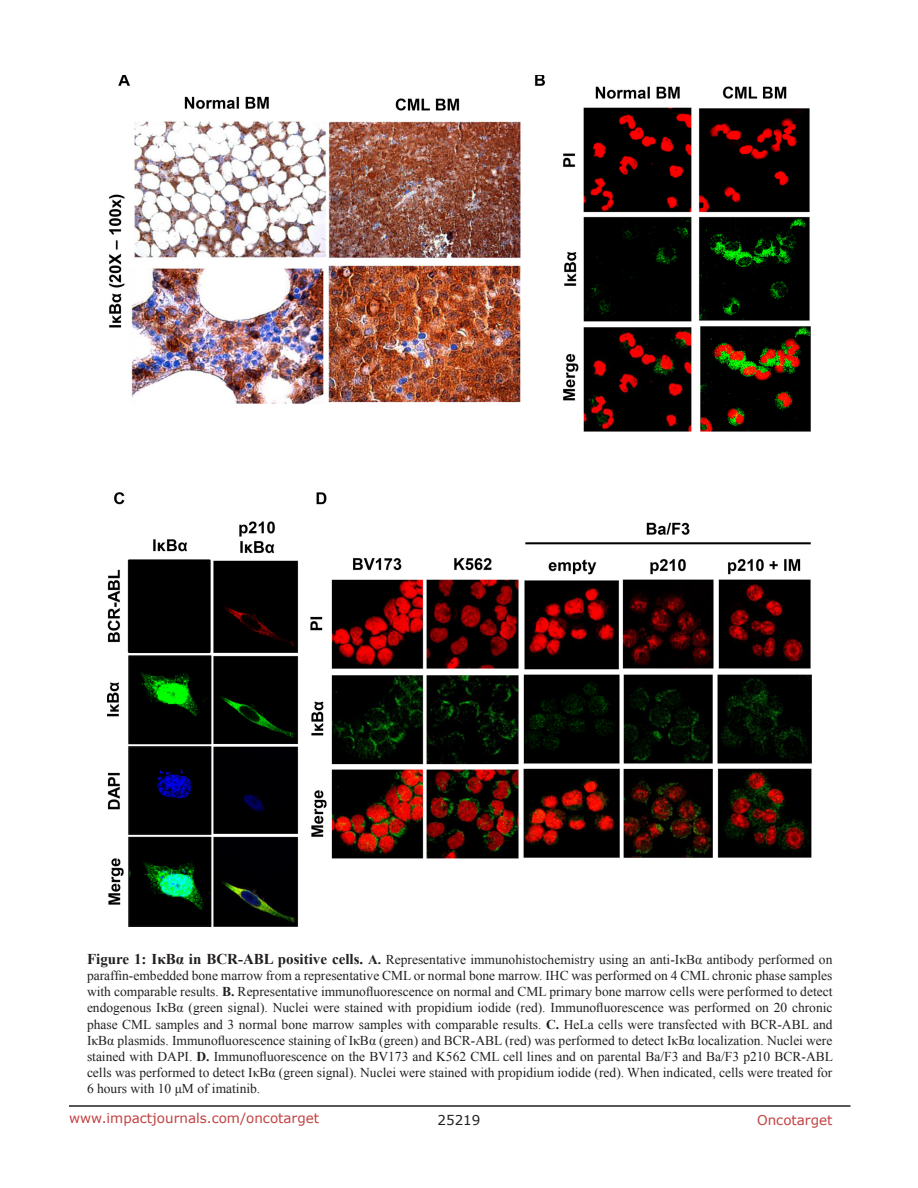
<style>
.page{position:relative;width:918px;height:1188px;background:#fff}
.page>*{position:absolute;margin:0;border:0;box-sizing:border-box;transform-origin:0 0}
.FigureText{font:13.5px/16.2px "Times New Roman";color:#231f20;text-align:justify}
.t1{font:13.5px "Verdana";color:#c24141}
.t2{font:13.5px "Verdana";color:#231f20}
.s1{font-weight:700;font-size:15px}
.s2{font-weight:700}
</style>
<div class="page">
<hr style="left:69px;top:1105px;width:781px;height:2px;background:#231f20">
<img style="left:108px;top:75px;width:704px;height:852px">
<p class="FigureText" style="left:87px;top:951px;width:748px"><span class="s1">Figure 1: IκBα in BCR-ABL positive cells.</span> <span class="s2">A.</span> Representative immunohistochemistry using an anti-IκBα antibody performed on paraffin-embedded bone marrow from a representative CML or normal bone marrow. IHC was performed on 4 CML chronic phase samples with comparable results. <span class="s2">B.</span> Representative immunofluorescence on normal and CML primary bone marrow cells were performed to detect endogenous IκBα (green signal). Nuclei were stained with propidium iodide (red). Immunofluorescence was performed on 20 chronic phase CML samples and 3 normal bone marrow samples with comparable results. <span class="s2">C.</span> HeLa cells were transfected with BCR-ABL and IκBα plasmids. Immunofluorescence staining of IκBα (green) and BCR-ABL (red) was performed to detect IκBα localization. Nuclei were stained with DAPI. <span class="s2">D.</span> Immunofluorescence on the BV173 and K562 CML cell lines and on parental Ba/F3 and Ba/F3 p210 BCR-ABL cells was performed to detect IκBα (green signal). Nuclei were stained with propidium iodide (red). When indicated, cells were treated for 6 hours with 10 μM of imatinib.</p>
<p class="t1" style="left:69px;top:1109px;width:252px">www.impactjournals.com/oncotarget</p>
<p class="t2" style="left:438px;top:1111px;width:44px">25219</p>
<p class="t1" style="left:757px;top:1111px;width:77px">Oncotarget</p>
</div>
